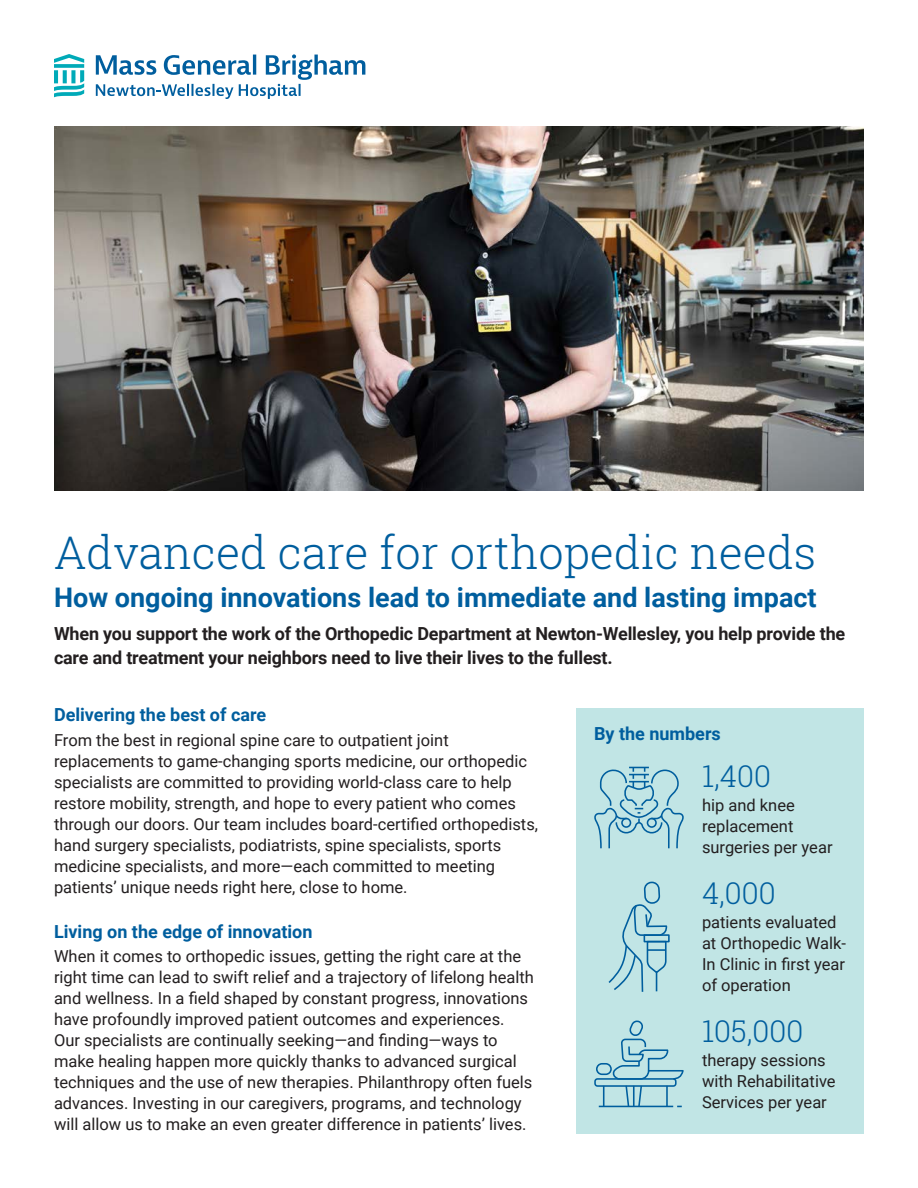
<style>
.page{position:relative;width:918px;height:1188px;background:#fff}
.page>*{position:absolute;margin:0;border:0;box-sizing:border-box;transform-origin:0 0}
.t1{font:300 45px "Roboto Slab";color:#005e9e}
.sub_header{font:300 30px "Roboto Slab";color:#005e9e}
.t2{font:700 27px "Roboto";color:#005e9e}
.t3{font:700 18px/24px "Roboto";letter-spacing:-.01em;color:#231f20}
.sub_header-2{font:700 18px "Roboto";color:#005e9e}
.text__0p6{font:16.5px/21px "Roboto";color:#231f20}
.sub_header-3{font:16.5px/21px "Roboto";color:#231f20}
</style>
<div class="page">
<div style="left:576px;top:708px;width:288px;height:426px;background:#c1e5e5"></div>
<svg style="left:96px;top:54px;width:269px;height:45px"></svg>
<svg style="left:54px;top:54px;width:30px;height:43px"></svg>
<img style="left:54px;top:126px;width:810px;height:364px">
<svg style="left:594px;top:767px;width:90px;height:82px"></svg>
<div style="left:644px;top:934px;width:26px;height:8px;border:2px solid #005e9e"></div>
<svg style="left:608px;top:881px;width:60px;height:111px"></svg>
<div style="left:596px;top:1063px;width:16px;height:12px;border:2px solid #005e9e;border-radius:5px"></div>
<div style="left:594px;top:1078px;width:83px;height:9px;border:2px solid #005e9e;border-radius:2px"></div>
<hr style="left:603px;top:1086px;width:2px;height:20px;background:#005e9e">
<hr style="left:599px;top:1106px;width:74px;height:1px;background:#005e9e">
<svg style="left:611px;top:1020px;width:73px;height:87px"></svg>
<p class="t1" style="left:54px;top:522px;width:764px">Advanced care for orthopedic needs</p>
<p class="t2" style="left:54px;top:578px;width:764px">How ongoing innovations lead to immediate and lasting impact</p>
<p class="t3" style="left:54px;top:621px;width:793px">When you support the work of the Orthopedic Department at Newton-Wellesley, you help provide the care and treatment your neighbors need to live their lives to the fullest.</p>
<p class="sub_header-2" style="left:54px;top:702px;width:214px">Delivering the best of care</p>
<p class="text__0p6" style="left:54px;top:729px;width:486px">From the best in regional spine care to outpatient joint replacements to game-changing sports medicine, our orthopedic specialists are committed to providing world-class care to help restore mobility, strength, and hope to every patient who comes through our doors. Our team includes board-certified orthopedists, hand surgery specialists, podiatrists, spine specialists, sports medicine specialists, and more—each committed to meeting patients’ unique needs right here, close to home.</p>
<p class="sub_header-2" style="left:54px;top:918px;width:260px">Living on the edge of innovation</p>
<p class="text__0p6" style="left:54px;top:945px;width:481px">When it comes to orthopedic issues, getting the right care at the right time can lead to swift relief and a trajectory of lifelong health and wellness. In a field shaped by constant progress, innovations have profoundly improved patient outcomes and experiences.<br>Our specialists are continually seeking—and finding—ways to make healing happen more quickly thanks to advanced surgical techniques and the use of new therapies. Philanthropy often fuels advances. Investing in our caregivers, programs, and technology will allow us to make an even greater difference in patients’ lives.</p>
<p class="sub_header-2" style="left:594px;top:720px;width:128px">By the numbers</p>
<p class="sub_header" style="left:702px;top:755px;width:71px">1,400</p>
<p class="sub_header-3" style="left:702px;top:794px;width:132px">hip and knee replacement surgeries per year</p>
<p class="sub_header" style="left:702px;top:872px;width:75px">4,000</p>
<p class="sub_header-3" style="left:702px;top:911px;width:145px">patients evaluated at Orthopedic Walk-<br>In Clinic in first year of operation</p>
<p class="sub_header" style="left:702px;top:1010px;width:103px">105,000</p>
<p class="sub_header-3" style="left:702px;top:1049px;width:135px">therapy sessions with Rehabilitative<br>Services per year</p>
</div>
